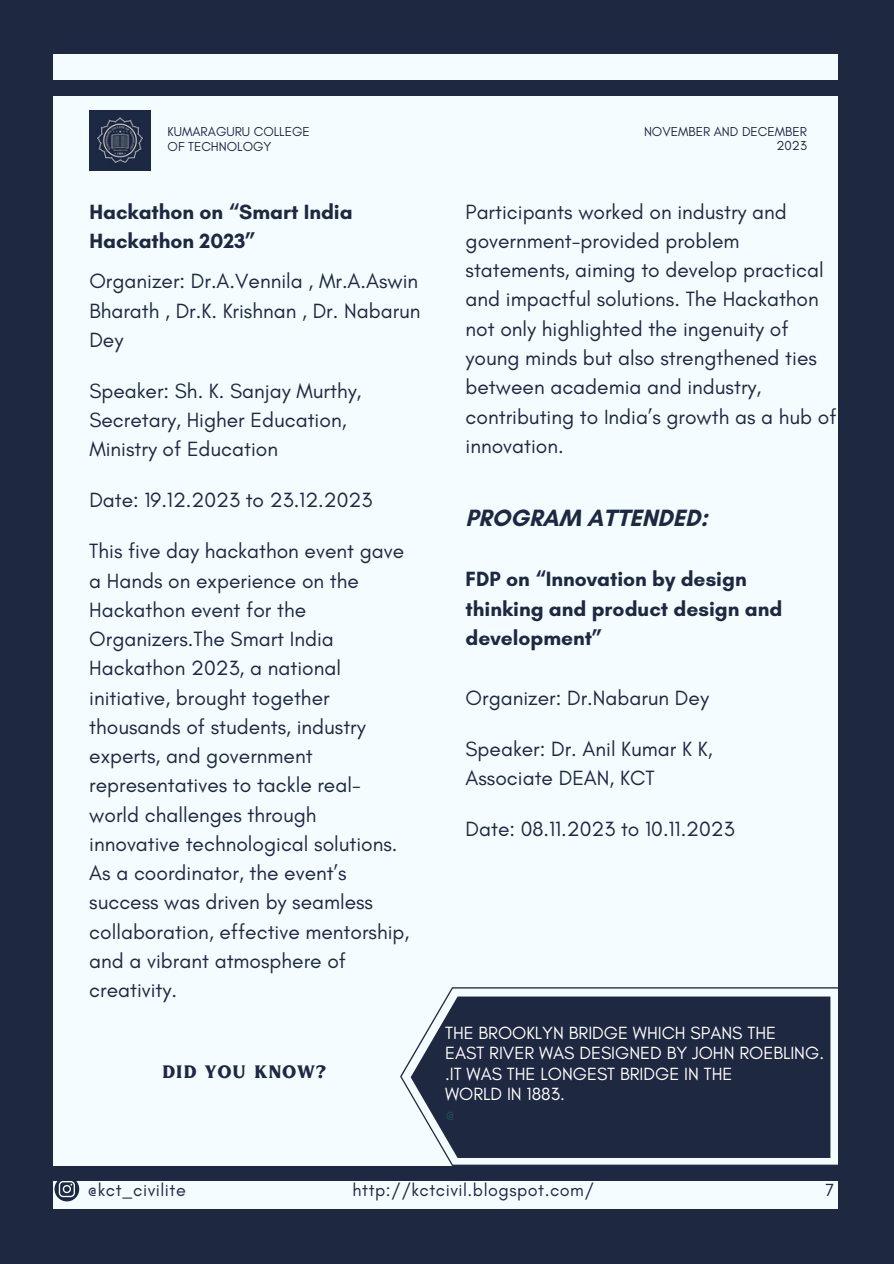
<style>
.page{position:relative;width:894px;height:1264px;background:#fff}
.page>*{position:absolute;margin:0;border:0;box-sizing:border-box;transform-origin:0 0}
.t1{font:700 24px "Glacial Indifference";color:#1e2841}
.t2{font:21px/29.2px "Glacial Indifference";color:#1e2841}
.t3{font:700 21px/29.2px "Glacial Indifference";color:#1e2841}
.t4{font:18px/20.2px "Glacial Indifference";color:#fff}
.t5{font:18px "Glacial Indifference";letter-spacing:.03em;color:#1e2841}
.t6{font:18px "Inlander";color:#1e2841}
.t7{font:13.2px/14.7px "Glacial Indifference";color:#1e2841;text-align:right}
.s1{color:#204a55}
</style>
<div class="page">
<div style="left:0;top:0;width:893px;height:1263px;background:#1e2840"></div>
<div style="left:53px;top:55px;width:784px;height:1153px;background:#f3fdff"></div>
<div style="left:53px;top:80px;width:786px;height:15px;background:#1e2840"></div>
<div style="left:52px;top:1166px;width:786px;height:14px;background:#1e2840"></div>
<img style="left:89px;top:110px;width:61px;height:61px">
<svg style="left:54px;top:1180px;width:25px;height:21px"></svg>
<svg style="left:400px;top:987px;width:438px;height:178px;background:#414b5f"></svg>
<p class="t7" style="left:167px;top:124px;width:144px;text-align:left">KUMARAGURU COLLEGE<br>OF TECHNOLOGY</p>
<h1 class="t3" style="left:89px;top:197px;width:265px">Hackathon on “Smart India<br>Hackathon 2023”</h1>
<h3 class="t2" style="left:89px;top:266px;width:332px;text-align:justify">Organizer: Dr.A.Vennila , Mr.A.Aswin Bharath , Dr.K. Krishnan , Dr. Nabarun Dey</h3>
<h2 class="t2" style="left:89px;top:376px;width:273px">Speaker: Sh. K. Sanjay Murthy,<br>Secretary, Higher Education,<br>Ministry of Education</h2>
<h3 class="t2" style="left:89px;top:485px;width:284px">Date: 19.12.2023 to 23.12.2023</h3>
<h3 class="t2" style="left:89px;top:536px;width:321px">This five day hackathon event gave a Hands on experience on the<br>Hackathon event for the<br>Organizers.The Smart India<br>Hackathon 2023, a national initiative, brought together thousands of students, industry experts, and government representatives to tackle real&shy;world challenges through innovative technological solutions.<br>As a coordinator, the event’s success was driven by seamless collaboration, effective mentorship, and a vibrant atmosphere of creativity.</h3>
<h3 class="t6" style="left:162px;top:1058px;width:166px">DID YOU KNOW?</h3>
<p class="t7" style="left:643px;top:124px;width:164px">NOVEMBER AND DECEMBER<br>2023</p>
<h4 class="t2" style="left:465px;top:197px;width:372px">Participants worked on industry and government-provided problem statements, aiming to develop practical and impactful solutions. The Hackathon not only highlighted the ingenuity of young minds but also strengthened ties between academia and industry, contributing to India’s growth as a hub of innovation.</h4>
<h4 class="t1" style="left:465px;top:503px;width:244px">PROGRAM ATTENDED:</h4>
<h5 class="t3" style="left:465px;top:564px;width:318px">FDP on “Innovation by design thinking and product design and development”</h5>
<h3 class="t2" style="left:465px;top:683px;width:245px">Organizer: Dr.Nabarun Dey</h3>
<p class="t2" style="left:465px;top:733px;width:248px">Speaker: Dr. Anil Kumar K K,<br>Associate DEAN, KCT</p>
<h5 class="t2" style="left:465px;top:814px;width:271px">Date: 08.11.2023 to 10.11.2023</h5>
<h3 class="t4" style="left:445px;top:1022px;width:380px">THE BROOKLYN BRIDGE WHICH SPANS THE<br>EAST RIVER WAS DESIGNED BY JOHN ROEBLING. .IT WAS THE LONGEST BRIDGE IN THE<br>WORLD IN 1883.<br><span class="s1">@</span></h3>
<h3 class="t5" style="left:87px;top:1178px;width:100px">@kct_civilite</h3>
<h3 class="t5" style="left:352px;top:1178px;width:243px">http://kctcivil.blogspot.com/</h3>
<p class="t5" style="left:825px;top:1178px;width:10px">7</p>
</div>
